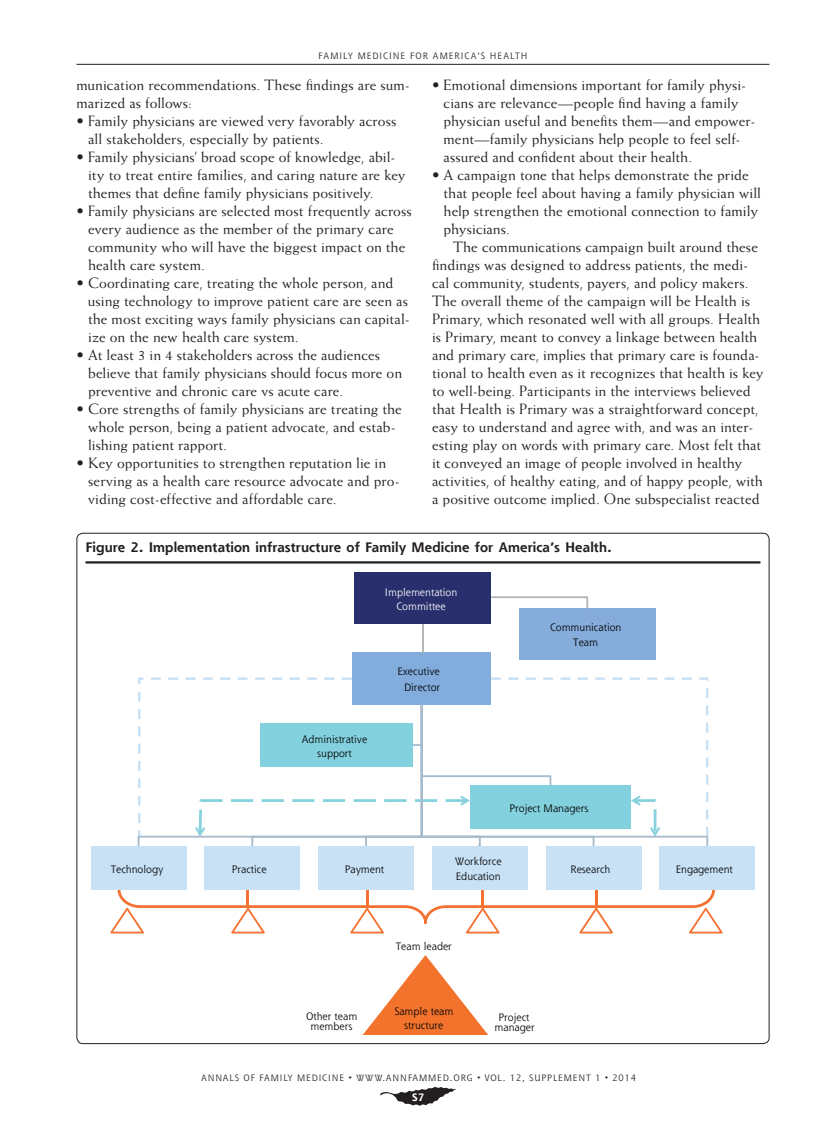
<style>
.page{position:relative;width:837px;height:1134px;background:#fff}
.page>*{position:absolute;margin:0;border:0;box-sizing:border-box;transform-origin:0 0}
.t1{font:15px/18px "Weiss Std";letter-spacing:.005em;color:#231f20}
.t2{font:700 13.5px "Shannon Std";letter-spacing:.005em;color:#231f20}
.t3{font:10.5px/14.2px "Shannon Std";color:#010203;text-align:center}
.t4{font:10.5px/14.2px "Shannon Std";color:#fff;text-align:center}
.t5{font:700 10.5px "Shannon Std";color:#fff}
.t6{font:9px "Shannon Std";letter-spacing:.1em;color:#231f20}
.s1{font-style:inherit}
</style>
<div class="page">
<hr style="left:76px;top:64px;width:694px;height:1px;background:#231f20">
<svg style="left:380px;top:1087px;width:77px;height:19px"></svg>
<hr style="left:86px;top:561px;width:674px;height:3px;background:#231f20">
<div style="left:352px;top:652px;width:139px;height:53px;background:#81acdc"></div>
<div style="left:91px;top:846px;width:95px;height:44px;background:#c9e1f5"></div>
<div style="left:205px;top:846px;width:95px;height:44px;background:#c9e1f5"></div>
<div style="left:318px;top:846px;width:96px;height:44px;background:#c9e1f5"></div>
<div style="left:432px;top:846px;width:95px;height:44px;background:#c9e1f5"></div>
<div style="left:546px;top:846px;width:95px;height:44px;background:#c9e1f5"></div>
<div style="left:660px;top:846px;width:95px;height:44px;background:#c9e1f5"></div>
<svg style="left:363px;top:955px;width:125px;height:80px"></svg>
<hr style="left:422px;top:624px;width:2px;height:29px;background:#b6b6b6">
<div style="left:354px;top:572px;width:137px;height:52px;background:#292f6d"></div>
<div style="left:519px;top:608px;width:137px;height:52px;background:#85acdb"></div>
<svg style="left:110px;top:890px;width:613px;height:44px"></svg>
<svg style="left:138px;top:677px;width:570px;height:28px"></svg>
<svg style="left:491px;top:596px;width:97px;height:12px"></svg>
<svg style="left:138px;top:705px;width:283px;height:141px"></svg>
<svg style="left:421px;top:705px;width:287px;height:141px"></svg>
<p class="t6" style="left:318px;top:51px;width:211px">FAMILY MEDICINE FOR AMERICA’S HEALTH</p>
<p class="t1" style="left:76px;top:76px;width:335px">munication recommendations. These findings are sum&shy;marized as follows:</p>
<p class="t1" style="left:88px;top:112px;width:310px;text-indent:-12px">• Family physicians are viewed very favorably across all stakeholders, especially by patients.</p>
<p class="t1" style="left:88px;top:148px;width:319px;text-indent:-12px">• Family physicians’ broad scope of knowledge, abil&shy;ity to treat entire families, and caring nature are key themes that define family physicians positively.</p>
<p class="t1" style="left:88px;top:202px;width:325px;text-indent:-12px">• Family physicians are selected most frequently across every audience as the member of the primary care community who will have the biggest impact on the health care system.</p>
<p class="t1" style="left:88px;top:274px;width:323px;text-indent:-12px">• Coordinating care, treating the whole person, and using technology to improve patient care are seen as the most exciting ways family physicians can capital&shy;ize on the new health care system.</p>
<p class="t1" style="left:88px;top:346px;width:316px;text-indent:-12px">• At least 3 in 4 stakeholders across the audiences believe that family physicians should focus more on preventive and chronic care vs acute care.</p>
<p class="t1" style="left:88px;top:400px;width:315px;text-indent:-12px">• Core strengths of family physicians are treating the whole person, being a patient advocate, and estab&shy;lishing patient rapport.</p>
<p class="t1" style="left:88px;top:454px;width:313px;text-indent:-12px">• Key opportunities to strengthen reputation lie in serving as a health care resource advocate and pro&shy;viding cost-effective and affordable care.</p>
<p class="t1" style="left:444px;top:76px;width:313px;text-indent:-12px">• Emotional dimensions important for family physi&shy;cians are relevance—people find having a family physician useful and benefits them—and empower&shy;ment—family physicians help people to feel self&shy;assured and confident about their health.</p>
<p class="t1" style="left:444px;top:166px;width:319px;text-indent:-12px">• A campaign tone that helps demonstrate the pride that people feel about having a family physician will help strengthen the emotional connection to family physicians.</p>
<p class="t1" style="left:432px;top:238px;width:333px;text-indent:21px">The communications campaign built around these findings was designed to address patients, the medi&shy;cal community, students, payers, and policy makers.<br>The overall theme of the campaign will be Health is Primary, which resonated well with all groups. Health is Primary, meant to convey a linkage between health and primary care, implies that primary care is founda&shy;tional to health even as it recognizes that health is key to well-being. Participants in the interviews believed that Health is Primary was a straightforward concept, easy to understand and agree with, and was an inter&shy;esting play on words with primary care. Most felt that it conveyed an image of people involved in healthy activities, of healthy eating, and of happy people, with a positive outcome implied. One subspecialist reacted</p>
<p class="t2" style="left:86px;top:539px;width:528px">Figure 2. Implementation infrastructure of Family Medicine for America’s Health.</p>
<p class="t4" style="left:385px;top:585px;width:74px">Implementation<br>Committee</p>
<p class="t3" style="left:302px;top:731px;width:67px">Administrative support</p>
<p class="t3" style="left:397px;top:663px;width:44px;line-height:16px;text-align:right">Executive<br>Director</p>
<p class="t3" style="left:550px;top:620px;width:73px;line-height:15.1px">Communication<br>Team</p>
<p class="t3" style="left:510px;top:801px;width:80px">Project Managers</p>
<p class="t3" style="left:111px;top:861px;width:54px">Technology</p>
<p class="t3" style="left:232px;top:861px;width:36px">Practice</p>
<p class="t3" style="left:345px;top:861px;width:41px">Payment</p>
<p class="t3" style="left:455px;top:854px;width:48px;text-align:left">Workforce<br>Education</p>
<p class="t3" style="left:571px;top:861px;width:41px">Research</p>
<p class="t3" style="left:676px;top:861px;width:59px">Engagement</p>
<p class="t3" style="left:396px;top:939px;width:58px">Team leader</p>
<p class="t3" style="left:394px;top:1004px;width:61px">Sample team structure</p>
<p class="t3" style="left:306px;top:1010px;width:53px;line-height:10.5px">Other team members</p>
<p class="t3" style="left:494px;top:1011px;width:42px;line-height:10.5px">Project manager</p>
<p class="t6" style="left:201px;top:1072px;width:436px">ANNALS OF FAMILY MEDICINE ✦ WWW.ANNFAMMED.ORG ✦ VOL. 12, SUPPLE<span class="s1">M</span>ENT 1 ✦ 2014</p>
<p class="t5" style="left:412px;top:1090px;width:14px">S7</p>
</div>
